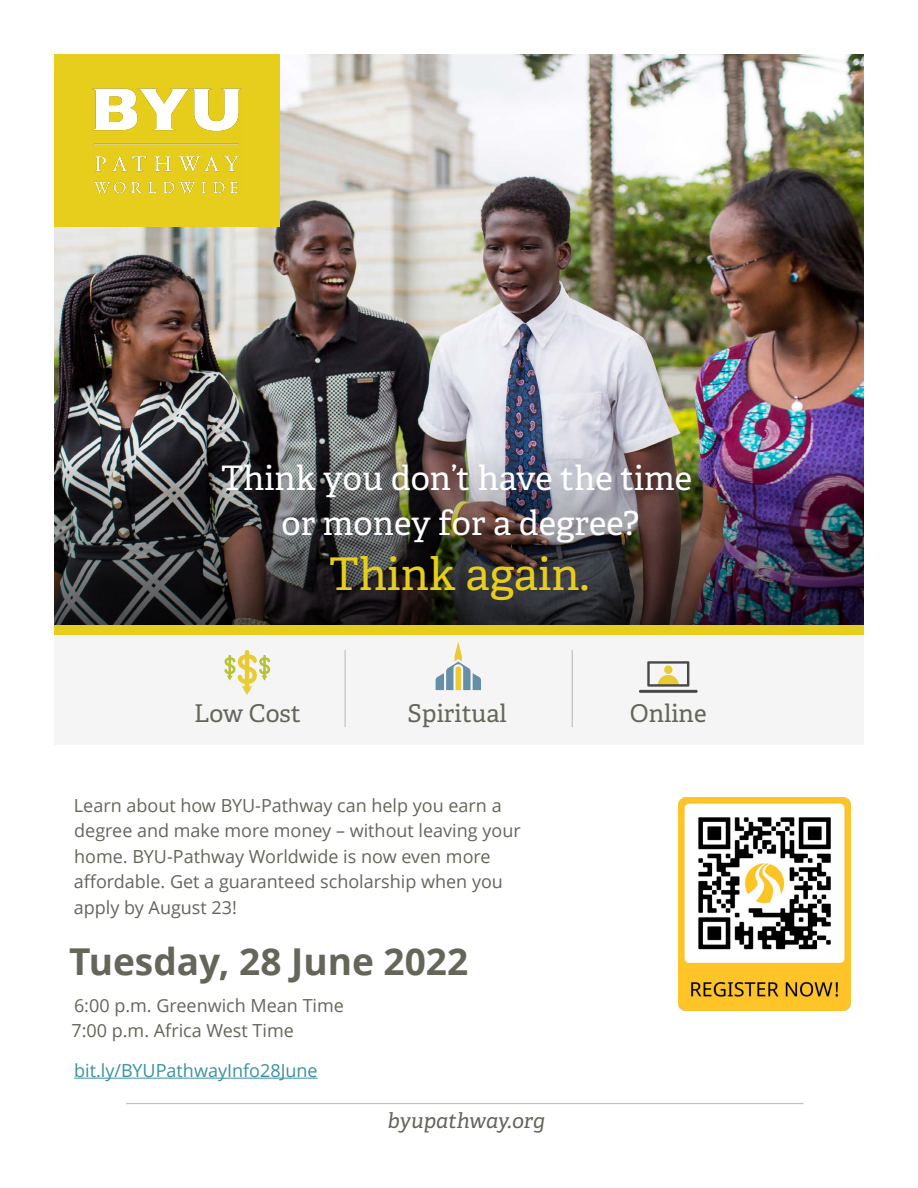
<style>
.page{position:relative;width:918px;height:1188px;background:#fff}
.page>*{position:absolute;margin:0;border:0;box-sizing:border-box;transform-origin:0 0}
.t1{font:45px "Helam Slablds Lat";color:#e8ce1c}
.t2{font:700 37.05px "Zoramlds Lat";color:#65655a}
.t3{font:33.75px/44.5px "Helam Slablds Lat";color:#fff;text-align:center}
.t4{font:24.45px "Helam Slablds Lat";color:#65655a}
.t5{font:italic 21px "Helam Slablds Lat";color:#65655a}
.t6{font:18px/25.5px "Zoramlds Lat";color:#65655a}
.t7{font:18px "Zoramlds Lat";color:#3a929d}
</style>
<div class="page">
<img style="left:54px;top:54px;width:810px;height:380px">
<img style="left:54px;top:434px;width:810px;height:192px">
<div style="left:54px;top:635px;width:810px;height:109px;background:#f5f5f5"></div>
<svg style="left:224px;top:650px;width:46px;height:45px"></svg>
<svg style="left:436px;top:642px;width:45px;height:48px"></svg>
<svg style="left:647px;top:661px;width:42px;height:26px"></svg>
<hr style="left:639px;top:690px;width:59px;height:3px;background:#484848">
<hr style="left:345px;top:650px;width:1px;height:77px;background:#c0c0c0">
<hr style="left:572px;top:650px;width:1px;height:77px;background:#c0c0c0">
<div style="left:54px;top:626px;width:810px;height:9px;background:#e8ce1c"></div>
<hr style="left:126px;top:1103px;width:677px;height:1px;background:#c0c0c0">
<hr style="left:74px;top:1078px;width:244px;height:1px;background:#3a929d">
<img style="left:679px;top:797px;width:171px;height:213px">
<div style="left:54px;top:54px;width:226px;height:172px;background:#e8ce1c"></div>
<img style="left:92px;top:88px;width:149px;height:104px">
<h3 class="t3" style="left:221px;top:455px;width:473px">Think you don’t have the time or money for a degree?</h3>
<h1 class="t1" style="left:329px;top:538px;width:262px">Think again.</h1>
<h3 class="t4" style="left:194px;top:694px;width:108px">Low Cost</h3>
<h3 class="t4" style="left:408px;top:694px;width:101px">Spiritual</h3>
<h3 class="t4" style="left:630px;top:694px;width:78px">Online</h3>
<p class="t6" style="left:74px;top:792px;width:448px">Learn about how BYU-Pathway can help you earn a degree and make more money – without leaving your home. BYU-Pathway Worldwide is now even more affordable. Get a guaranteed scholarship when you apply by August 23!</p>
<h2 class="t2" style="left:69px;top:936px;width:401px">Tuesday, 28 June 2022</h2>
<p class="t6" style="left:71px;top:993px;width:274px;line-height:24.2px">6:00 p.m. Greenwich Mean Time<br>7:00 p.m. Africa West Time</p>
<p class="t7" style="left:74px;top:1058px;width:245px">bit.ly/BYUPathwayInfo28June</p>
<p class="t5" style="left:388px;top:1104px;width:159px">byupathway.org</p>
</div>
